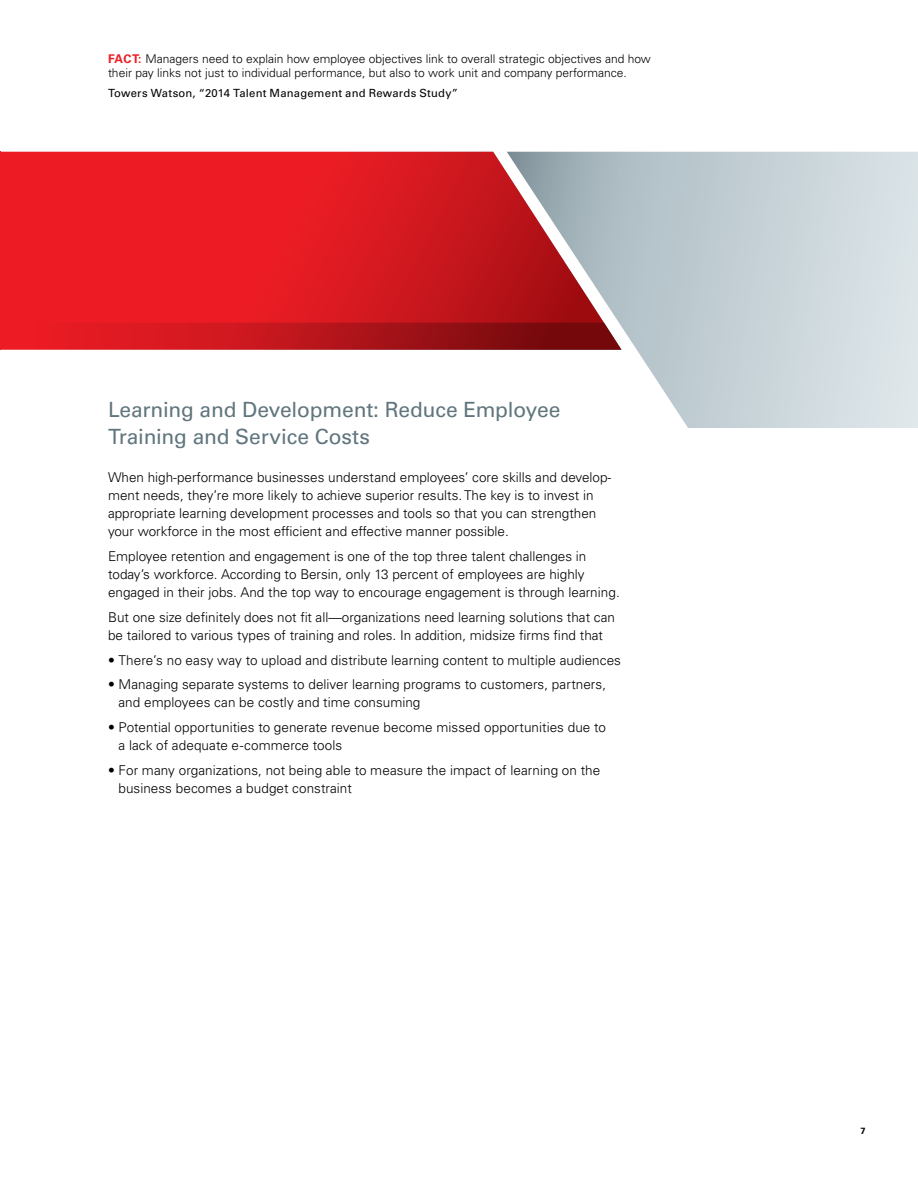
<style>
.page{position:relative;width:918px;height:1188px;background:#fff}
.page>*{position:absolute;margin:0;border:0;box-sizing:border-box;transform-origin:0 0}
.Intro_-_Header{font:21px/27px "Univers LT Std";letter-spacing:-.01em;color:#60757d}
.Inside_-_Body_Copy{font:300 13.5px/18px "Univers LT Std";color:#000}
.Factoid_Body_-_Black{font:300 12px/14.7px "Univers LT Std";color:#000}
.Fact_Source_-_Black{font:11.25px "Univers LT Std";letter-spacing:.02em;color:#000}
.t1{font:700 9px "Univers LT Std";color:#000}
.s1{font-weight:700;color:#ed1d24}
</style>
<div class="page">
<svg style="left:0;top:152px;width:507px;height:171px;background:#e21a22"></svg>
<svg style="left:0;top:323px;width:507px;height:27px;background:#c2171e"></svg>
<svg style="left:507px;top:152px;width:411px;height:276px;background:#c8c4c9"></svg>
<p class="Factoid_Body_-_Black" style="left:108px;top:51px;width:544px"><span class="s1">FACT:</span> Managers need to explain how employee objectives link to overall strategic objectives and how their pay links not just to individual performance, but also to work unit and company performance.</p>
<p class="Fact_Source_-_Black" style="left:108px;top:87px;width:352px">Towers Watson, “2014 Talent Management and Rewards Study”</p>
<p class="Intro_-_Header" style="left:108px;top:396px;width:454px">Learning and Development: Reduce Employee<br>Training and Service Costs</p>
<p class="Inside_-_Body_Copy" style="left:108px;top:469px;width:505px">When high-performance businesses understand employees’ core skills and develop&shy;ment needs, they’re more likely to achieve superior results. The key is to invest in appropriate learning development processes and tools so that you can strengthen your workforce in the most efficient and effective manner possible.</p>
<p class="Inside_-_Body_Copy" style="left:108px;top:547px;width:513px">Employee retention and engagement is one of the top three talent challenges in today’s workforce. According to Bersin, only 13 percent of employees are highly engaged in their jobs. And the top way to encourage engagement is through learning.</p>
<p class="Inside_-_Body_Copy" style="left:108px;top:608px;width:508px">But one size definitely does not fit all—organizations need learning solutions that can be tailored to various types of training and roles. In addition, midsize firms find that</p>
<p class="Inside_-_Body_Copy" style="left:108px;top:651px;width:514px">• There’s no easy way to upload and distribute learning content to multiple audiences</p>
<p class="Inside_-_Body_Copy" style="left:118px;top:676px;width:489px;text-indent:-10px">• Managing separate systems to deliver learning programs to customers, partners, and employees can be costly and time consuming</p>
<p class="Inside_-_Body_Copy" style="left:118px;top:718px;width:489px;text-indent:-10px">• Potential opportunities to generate revenue become missed opportunities due to a lack of adequate e-commerce tools</p>
<p class="Inside_-_Body_Copy" style="left:118px;top:761px;width:483px;text-indent:-10px">• For many organizations, not being able to measure the impact of learning on the business becomes a budget constraint</p>
<p class="t1" style="left:860px;top:1126px;width:7px">7</p>
</div>
